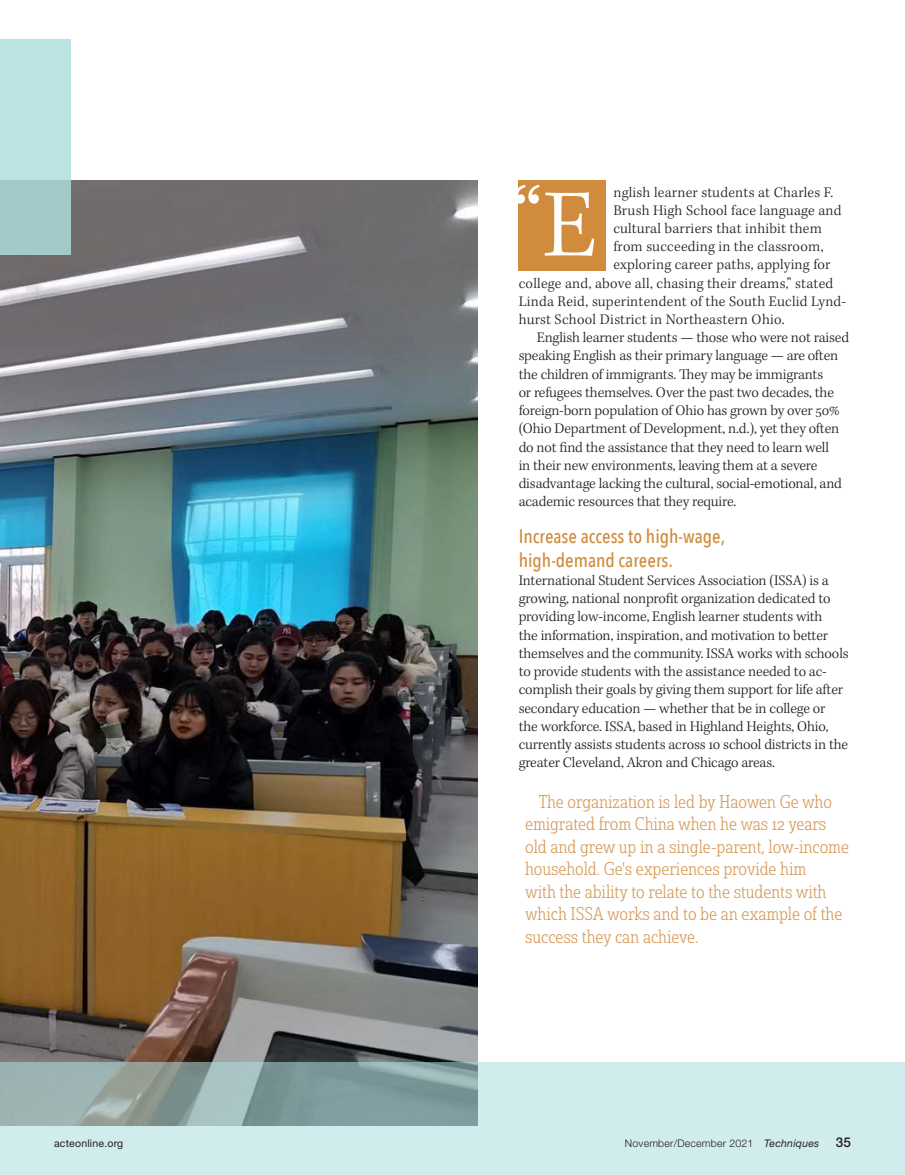
<style>
.page{position:relative;width:905px;height:1175px;background:#fff}
.page>*{position:absolute;margin:0;border:0;box-sizing:border-box;transform-origin:0 0}
.Body_Copy_-_1st_par{font:300 99px "Kepler Std";color:#fff}
.Body_-_Subhead_blue{font:500 19.5px/23.5px "Avenir Next Condensed";color:#d08b3d}
.Pull_Quote{font:18px/22.5px "Solitas Slab Con Lig";letter-spacing:-.005em;color:#d59855}
.Body_Copy_-_1st_par-2{font:300 15px/18.1px "Kepler Std";letter-spacing:-.01em;color:#231f20}
.Body_Copy_-_1st_par-3{font:300 15px "Kepler Std";letter-spacing:.015em;color:#231f20}
.t1{font:300 10.5px "Helvetica Neue LT Std";letter-spacing:.02em;color:#231f20}
.t2{font:10.5px "Helvetica Neue LT Std";letter-spacing:.02em;color:#231f20}
.s1{font-weight:400;font-style:italic}
.s2{font-weight:500;font-size:13.5px}
</style>
<div class="page">
<img style="left:0;top:180px;width:477px;height:882px">
<svg style="left:0;top:1062px;width:904px;height:112px;background:#bcd6d6"></svg>
<div style="left:518px;top:180px;width:88px;height:90px;background:#d08b3d"></div>
<div style="left:0;top:40px;width:70px;height:215px;background:linear-gradient(to bottom,#c3ecea,#a2c9c8)"></div>
<p class="Body_Copy_-_1st_par" style="left:511px;top:169px;width:88px">“E</p>
<p class="Body_Copy_-_1st_par-3" style="left:613px;top:183px;width:221px">nglish learner students at Charles F.</p>
<p class="Body_Copy_-_1st_par-3" style="left:613px;top:202px;width:230px">Brush High School face language and</p>
<p class="Body_Copy_-_1st_par-3" style="left:613px;top:220px;width:210px">cultural barriers that inhibit them</p>
<p class="Body_Copy_-_1st_par-3" style="left:613px;top:238px;width:212px">from succeeding in the classroom,</p>
<p class="Body_Copy_-_1st_par-3" style="left:613px;top:256px;width:219px">exploring career paths, applying for</p>
<p class="Body_Copy_-_1st_par-3" style="left:518px;top:274px;width:316px">college and, above all, chasing their dreams,” stated</p>
<p class="Body_Copy_-_1st_par-3" style="left:518px;top:293px;width:329px">Linda Reid, superintendent of the South Euclid Lynd-</p>
<p class="Body_Copy_-_1st_par-3" style="left:518px;top:311px;width:267px">hurst School District in Northeastern Ohio.</p>
<p class="Body_Copy_-_1st_par-2" style="left:518px;top:329px;width:332px;text-indent:18px">English learner students — those who were not raised speaking English as their primary language — are often the children of immigrants. They may be immigrants<br>or refugees themselves. Over the past two decades, the foreign-born population of Ohio has grown by over 50% (Ohio Department of Development, n.d.), yet they often do not find the assistance that they need to learn well<br>in their new environments, leaving them at a severe disadvantage lacking the cultural, social-emotional, and academic resources that they require.</p>
<p class="Body_-_Subhead_blue" style="left:518px;top:524px;width:208px">Increase access to high-wage, high-demand careers.</p>
<p class="Body_Copy_-_1st_par-2" style="left:518px;top:572px;width:331px">International Student Services Association (ISSA) is a growing, national nonprofit organization dedicated to providing low-income, English learner students with<br>the information, inspiration, and motivation to better themselves and the community. ISSA works with schools to provide students with the assistance needed to ac&shy;complish their goals by giving them support for life after secondary education — whether that be in college or<br>the workforce. ISSA, based in Highland Heights, Ohio, currently assists students across 10 school districts in the greater Cleveland, Akron and Chicago areas.</p>
<p class="Pull_Quote" style="left:525px;top:790px;width:325px;text-indent:14px">The organization is led by Haowen Ge who emigrated from China when he was 12 years old and grew up in a single-parent, low-income household. Ge's experiences provide him<br>with the ability to relate to the students with which ISSA works and to be an example of the success they can achieve.</p>
<p class="t2" style="left:54px;top:1137px;width:71px">acteonline.org</p>
<p class="t1" style="left:625px;top:1137px;width:227px">November/December 2021 <span class="s1">Techniques</span> <span class="s2">35</span></p>
</div>
